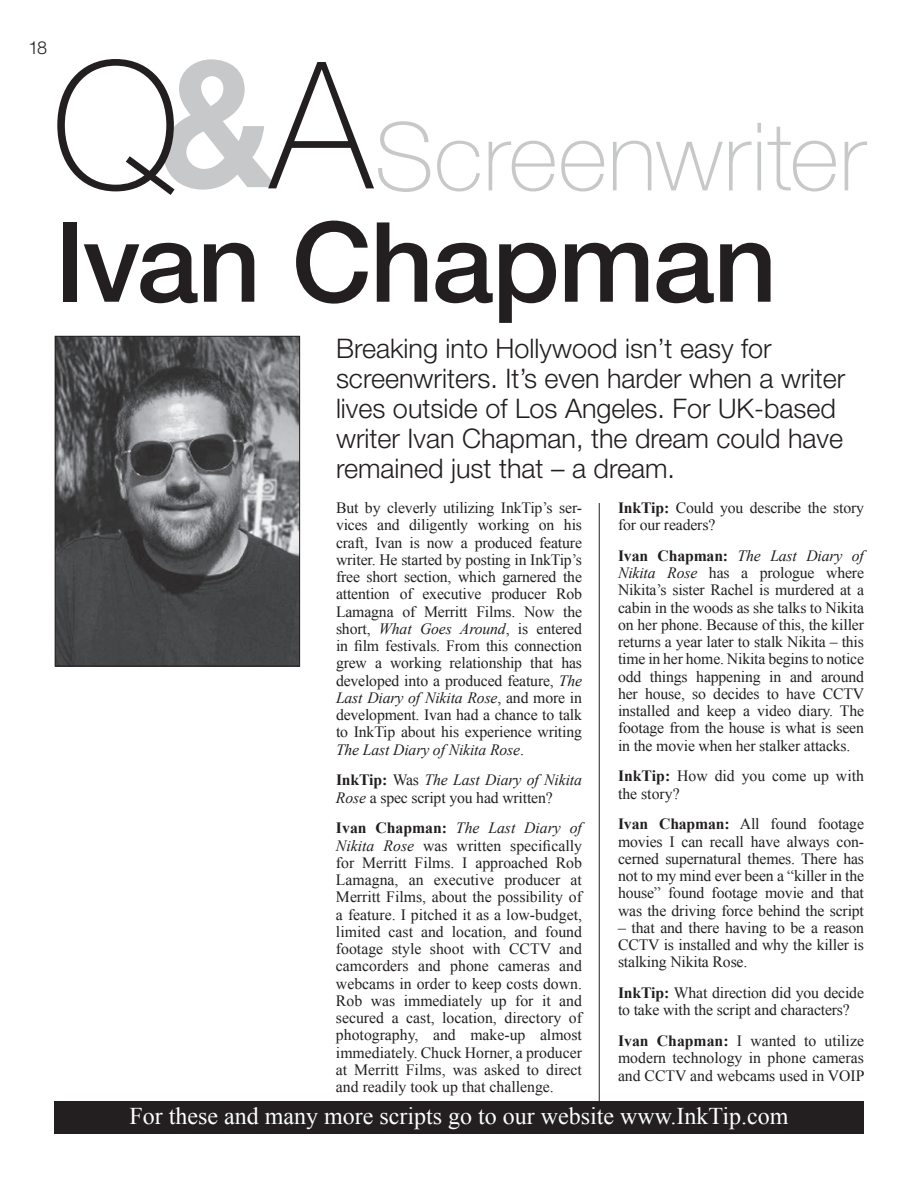
<style>
.page{position:relative;width:918px;height:1188px;background:#fff}
.page>*{position:absolute;margin:0;border:0;box-sizing:border-box;transform-origin:0 0}
.t1{font:500 111px "Helvetica Neue";letter-spacing:-.015em;color:#231f20}
.t2{font:100 94.5px "Helvetica Neue";letter-spacing:.005em;color:#c7c8ca}
.t3{font:300 27px/30px "Helvetica Neue";color:#231f20}
.t4{font:24px "Times New Roman";color:#fff}
.t5{font:300 18px "Helvetica Neue";color:#231f20}
.t6{font:15.75px/17.2px "Times New Roman";letter-spacing:-.01em;color:#231f20;text-align:justify}
.s1{font-size:177px;color:#231f20}
.s2{font-weight:700;font-size:177px}
.s3{font-style:italic}
.s4{font-weight:700}
</style>
<div class="page">
<hr style="left:599px;top:54px;width:1px;height:1056px;background:#231f20">
<div style="left:54px;top:1101px;width:810px;height:33px;background:#231f20"></div>
<div style="left:55px;top:27px;width:822px;height:475px;background:#fff"></div>
<img style="left:57px;top:338px;width:241px;height:326px">
<div style="left:55px;top:336px;width:245px;height:330px;border:1px solid #231f20"></div>
<p class="t5" style="left:29px;top:37px;width:20px">18</p>
<h2 class="t2" style="left:52px;top:104px;width:815px"><span class="s1">Q</span><span class="s2">&amp;</span><span class="s1">A</span>Screenwriter</h2>
<h1 class="t1" style="left:55px;top:196px;width:724px">Ivan Chapman</h1>
<h3 class="t3" style="left:336px;top:332px;width:511px">Breaking into Hollywood isn’t easy for screenwriters. It’s even harder when a writer lives outside of Los Angeles. For UK-based writer Ivan Chapman, the dream could have remained just that – a dream.</h3>
<p class="t6" style="left:336px;top:499px;width:248px">But by cleverly utilizing InkTip’s ser&shy;vices and diligently working on his craft, Ivan is now a produced feature writer. He started by posting in InkTip’s free short section, which garnered the attention of executive producer Rob Lamagna of Merritt Films. Now the short, <span class="s3">What Goes Around</span>, is entered in film festivals. From this connection grew a working relationship that has developed into a produced feature, <span class="s3">The Last Diary of Nikita Rose</span>, and more in development. Ivan had a chance to talk to InkTip about his experience writing <span class="s3">The Last Diary of Nikita Rose</span>.</p>
<p class="t6" style="left:336px;top:771px;width:248px"><span class="s4">InkTip:</span> Was <span class="s3">The Last Diary of Nikita<br>Rose</span> a spec script you had written?</p>
<p class="t6" style="left:336px;top:819px;width:248px"><span class="s4">Ivan Chapman:</span> <span class="s3">The Last Diary of Nikita Rose</span> was written specifically for Merritt Films. I approached Rob Lamagna, an executive producer at Merritt Films, about the possibility of a feature. I pitched it as a low-budget, limited cast and location, and found footage style shoot with CCTV and camcorders and phone cameras and webcams in order to keep costs down.<br>Rob was immediately up for it and secured a cast, location, directory of photography, and make-up almost immediately. Chuck Horner, a producer at Merritt Films, was asked to direct and readily took up that challenge.</p>
<p class="t6" style="left:618px;top:499px;width:248px"><span class="s4">InkTip:</span> Could you describe the story for our readers?</p>
<p class="t6" style="left:618px;top:547px;width:248px"><span class="s4">Ivan Chapman:</span> <span class="s3">The Last Diary of Nikita Rose</span> has a prologue where Nikita’s sister Rachel is murdered at a cabin in the woods as she talks to Nikita on her phone. Because of this, the killer returns a year later to stalk Nikita – this time in her home. Nikita begins to notice odd things happening in and around her house, so decides to have CCTV installed and keep a video diary. The footage from the house is what is seen in the movie when her stalker attacks.</p>
<p class="t6" style="left:618px;top:767px;width:247px"><span class="s4">InkTip:</span> How did you come up with the story?</p>
<p class="t6" style="left:618px;top:815px;width:248px"><span class="s4">Ivan Chapman:</span> All found footage movies I can recall have always con&shy;cerned supernatural themes. There has not to my mind ever been a “killer in the house” found footage movie and that was the driving force behind the script</p>
<p class="t6" style="left:618px;top:919px;width:248px">– that and there having to be a reason CCTV is installed and why the killer is stalking Nikita Rose.</p>
<p class="t6" style="left:618px;top:984px;width:248px"><span class="s4">InkTip:</span> What direction did you decide to take with the script and characters?</p>
<p class="t6" style="left:618px;top:1032px;width:248px"><span class="s4">Ivan Chapman:</span> I wanted to utilize modern technology in phone cameras and CCTV and webcams used in VOIP</p>
<h3 class="t4" style="left:130px;top:1100px;width:660px">For these and many more scripts go to our website www.InkTip.com</h3>
</div>
